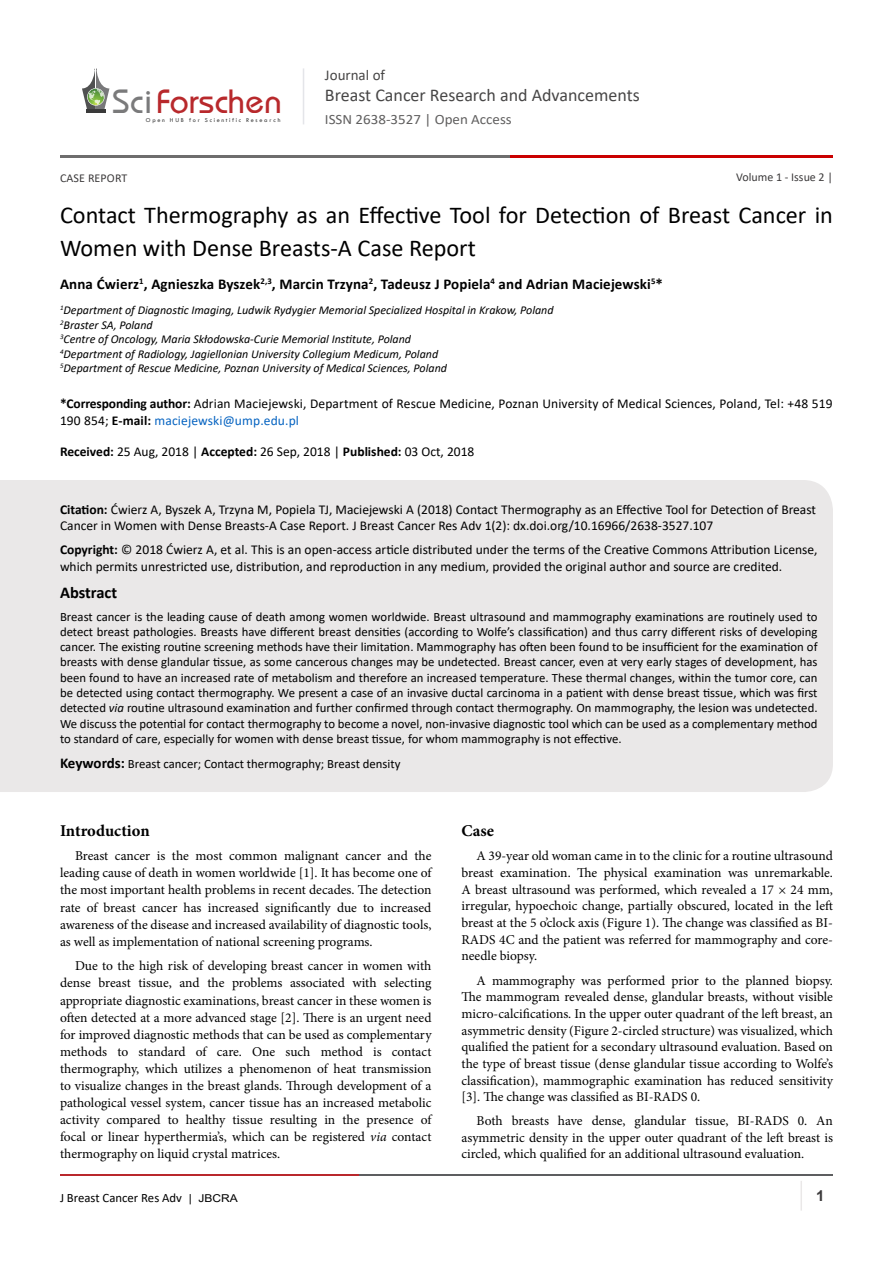
<style>
.page{position:relative;width:893px;height:1263px;background:#fff}
.page>*{position:absolute;margin:0;border:0;box-sizing:border-box;transform-origin:0 0}
.t1{font:35.1px "Opal";color:#b8292c}
.t2{font:24.15px/33px "Calibri";color:#000}
.t3{font:18px "Calibri";color:#474646}
.t4{font:700 16.5px "Minion Pro";color:#000}
.t5{font:700 16.5px "Calibri";color:#000}
.t6{font:700 15px "Calibri";letter-spacing:.01em;color:#000}
.t7{font:15px "Calibri";color:#474646}
.t8{font:700 15px "Arial";color:#3c3a3b}
.t9{font:14.25px "Calibri";color:#605f5f;scale:1.05 1}
.t10{font:13.5px/17.1px "Minion Pro";color:#000;text-align:justify}
.t11{font:13.5px/16.5px "Calibri";color:#000}
.t12{font:12.75px/15.3px "Calibri";color:#000;text-align:justify}
.t13{font:italic 12px "Calibri";color:#000}
.t14{font:12px "Calibri";color:#3c3a3b}
.t15{font:6.15px "Tw Cen";letter-spacing:.28em;color:#3a3a3a}
.s1{color:#7a7a7b}
.s2{font-weight:700}
.s3{color:#0563c1}
.s4{font-style:italic}
.s5{font-weight:700;font-size:15px}
.s6{font-family:"Arial";font-size:10.8px}
</style>
<div class="page">
<hr style="left:86px;top:109px;width:19px;height:4px;background:#3a3a3a">
<svg style="left:82px;top:68px;width:27px;height:41px"></svg>
<hr style="left:303px;top:68px;width:1px;height:56px;background:#e4e5e9">
<hr style="left:800px;top:1181px;width:2px;height:29px;background:#eae8e8">
<hr style="left:60px;top:1174px;width:300px;height:2px;background:#b9282c">
<hr style="left:359px;top:1174px;width:474px;height:2px;background:#5d5e60">
<hr style="left:60px;top:155px;width:535px;height:2px;background:#6e6d6d">
<hr style="left:511px;top:155px;width:322px;height:2px;background:#ca0000">
<div style="left:0;top:480px;width:833px;height:312px;background:#eae8e8"></div>
<p class="t1" style="left:113px;top:80px;width:171px"><span class="s1">Sci</span>Forschen</p>
<p class="t15" style="left:146px;top:116px;width:136px">Open HUB for Scientific Research</p>
<p class="t7" style="left:325px;top:64px;width:62px">Journal of</p>
<h3 class="t3" style="left:325px;top:82px;width:316px">Breast Cancer Research and Advancements</h3>
<p class="t9" style="left:325px;top:110px;width:179px">ISSN 2638-3527 | Open Access</p>
<p class="t14" style="left:736px;top:169px;width:98px">Volume 1 - Issue 2 |</p>
<p class="t14" style="left:60px;top:170px;width:69px">CASE REPORT</p>
<p class="t2" style="left:60px;top:198px;width:774px">Contact Thermography as an Effective Tool for Detection of Breast Cancer in<br>Women with Dense Breasts-A Case Report</p>
<p class="t6" style="left:60px;top:274px;width:605px">Anna Ćwierz<sup>1</sup>, Agnieszka Byszek<sup>2,3</sup>, Marcin Trzyna<sup>2</sup>, Tadeusz J Popiela<sup>4</sup> and Adrian Maciejewski<sup>5</sup>*</p>
<p class="t13" style="left:60px;top:302px;width:495px"><sup>1</sup>Department of Diagnostic Imaging, Ludwik Rydygier Memorial Specialized Hospital in Krakow, Poland</p>
<p class="t13" style="left:60px;top:316px;width:94px"><sup>2</sup>Braster SA, Poland</p>
<p class="t13" style="left:60px;top:331px;width:353px"><sup>3</sup>Centre of Oncology, Maria Skłodowska-Curie Memorial Institute, Poland</p>
<p class="t13" style="left:60px;top:345px;width:380px"><sup>4</sup>Department of Radiology, Jagiellonian University Collegium Medicum, Poland</p>
<p class="t13" style="left:60px;top:360px;width:388px"><sup>5</sup>Department of Rescue Medicine, Poznan University of Medical Sciences, Poland</p>
<p class="t11" style="left:60px;top:395px;width:774px"><span class="s2">*Corresponding author:</span> Adrian Maciejewski, Department of Rescue Medicine, Poznan University of Medical Sciences, Poland, Tel: +48 519<br>190 854; <span class="s2">E-mail:</span> <span class="s3">maciejewski@ump.edu.pl</span></p>
<p class="t11" style="left:60px;top:443px;width:416px"><span class="s2">Received:</span> 25 Aug, 2018 | <span class="s2">Accepted:</span> 26 Sep, 2018 | <span class="s2">Published:</span> 03 Oct, 2018</p>
<p class="t11" style="left:60px;top:501px;width:758px"><span class="s2">Citation:</span> Ćwierz A, Byszek A, Trzyna M, Popiela TJ, Maciejewski A (2018) Contact Thermography as an Effective Tool for Detection of Breast<br>Cancer in Women with Dense Breasts-A Case Report. J Breast Cancer Res Adv 1(2): dx.doi.org/10.16966/2638-3527.107</p>
<p class="t11" style="left:60px;top:541px;width:759px"><span class="s2">Copyright:</span> © 2018 Ćwierz A, et al. This is an open-access article distributed under the terms of the Creative Commons Attribution License, which permits unrestricted use, distribution, and reproduction in any medium, provided the original author and source are credited.</p>
<p class="t5" style="left:60px;top:581px;width:59px">Abstract</p>
<p class="t12" style="left:60px;top:608px;width:759px">Breast cancer is the leading cause of death among women worldwide. Breast ultrasound and mammography examinations are routinely used to detect breast pathologies. Breasts have different breast densities (according to Wolfe’s classification) and thus carry different risks of developing cancer. The existing routine screening methods have their limitation. Mammography has often been found to be insufficient for the examination of breasts with dense glandular tissue, as some cancerous changes may be undetected. Breast cancer, even at very early stages of development, has been found to have an increased rate of metabolism and therefore an increased temperature. These thermal changes, within the tumor core, can be detected using contact thermography. We present a case of an invasive ductal carcinoma in a patient with dense breast tissue, which was first detected <span class="s4">via</span> routine ultrasound examination and further confirmed through contact thermography. On mammography, the lesion was undetected.<br>We discuss the potential for contact thermography to become a novel, non-invasive diagnostic tool which can be used as a complementary method to standard of care, especially for women with dense breast tissue, for whom mammography is not effective.</p>
<p class="t12" style="left:60px;top:756px;width:342px"><span class="s5">Keywords:</span> Breast cancer; Contact thermography; Breast density</p>
<p class="t4" style="left:60px;top:819px;width:91px">Introduction</p>
<p class="t10" style="left:60px;top:847px;width:373px;text-indent:15px">Breast cancer is the most common malignant cancer and the leading cause of death in women worldwide [1]. It has become one of the most important health problems in recent decades. The detection rate of breast cancer has increased significantly due to increased awareness of the disease and increased availability of diagnostic tools, as well as implementation of national screening programs.</p>
<p class="t10" style="left:60px;top:957px;width:373px;text-indent:15px">Due to the high risk of developing breast cancer in women with dense breast tissue, and the problems associated with selecting appropriate diagnostic examinations, breast cancer in these women is often detected at a more advanced stage [2]. There is an urgent need for improved diagnostic methods that can be used as complementary methods to standard of care. One such method is contact thermography, which utilizes a phenomenon of heat transmission to visualize changes in the breast glands. Through development of a pathological vessel system, cancer tissue has an increased metabolic activity compared to healthy tissue resulting in the presence of focal or linear hyperthermia’s, which can be registered <span class="s4">via</span> contact thermography on liquid crystal matrices.</p>
<p class="t4" style="left:461px;top:819px;width:34px">Case</p>
<p class="t10" style="left:461px;top:847px;width:373px;text-indent:15px">A 39-year old woman came in to the clinic for a routine ultrasound breast examination. The physical examination was unremarkable.<br>A breast ultrasound was performed, which revealed a 17 × 24 mm, irregular, hypoechoic change, partially obscured, located in the left breast at the 5 o’clock axis (Figure 1). The change was classified as BI-RADS 4C and the patient was referred for mammography and core&shy;needle biopsy.</p>
<p class="t10" style="left:461px;top:972px;width:373px;line-height:16.6px;text-indent:15px">A mammography was performed prior to the planned biopsy.<br>The mammogram revealed dense, glandular breasts, without visible micro-calcifications. In the upper outer quadrant of the left breast, an asymmetric density (Figure 2-circled structure) was visualized, which qualified the patient for a secondary ultrasound evaluation. Based on the type of breast tissue (dense glandular tissue according to Wolfe’s classification), mammographic examination has reduced sensitivity [3]. The change was classified as BI-RADS 0.</p>
<p class="t10" style="left:461px;top:1112px;width:373px;line-height:16.5px;text-indent:15px">Both breasts have dense, glandular tissue, BI-RADS 0. An asymmetric density in the upper outer quadrant of the left breast is circled, which qualified for an additional ultrasound evaluation.</p>
<p class="t12" style="left:60px;top:1190px;width:179px">J Breast Cancer Res Adv <span class="s6">| JBCRA</span></p>
<p class="t8" style="left:816px;top:1185px;width:10px">1</p>
</div>
